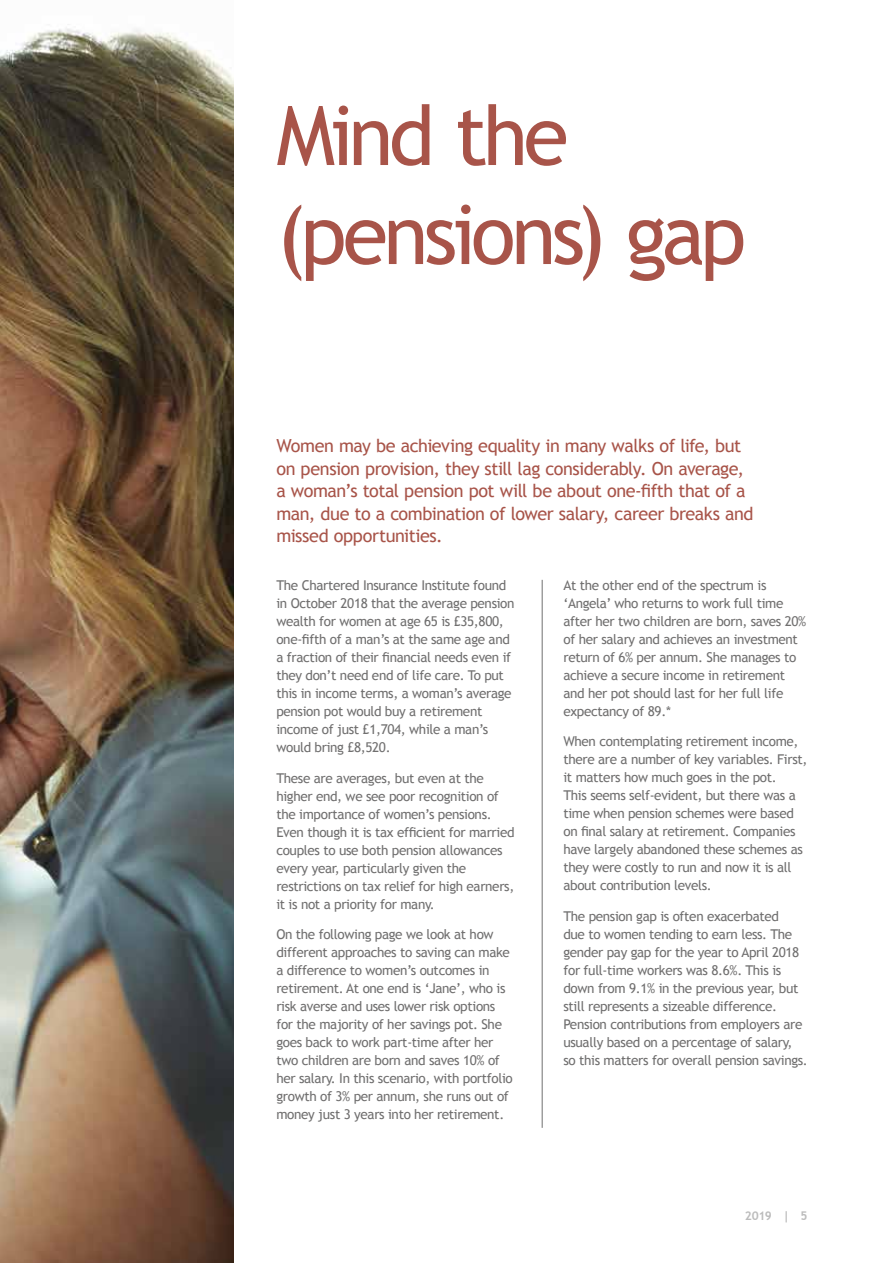
<style>
.page{position:relative;width:893px;height:1263px;background:#fff}
.page>*{position:absolute;margin:0;border:0;box-sizing:border-box;transform-origin:0 0}
.t1{font:82.5px/99px "Trebuchet MS";letter-spacing:-.055em;color:#a85449}
.t2{font:18px/22.5px "Trebuchet MS";letter-spacing:-.025em;color:#a85449}
.t3{font:13.5px/18px "Trebuchet MS";letter-spacing:-.025em;color:#706f6f}
.t4{font:700 12px "Trebuchet MS";color:#bcbcbc}
</style>
<div class="page">
<img style="left:0;top:24px;width:234px;height:1239px">
<hr style="left:542px;top:580px;width:1px;height:548px;background:#706f6f">
<h1 class="t1" style="left:276px;top:87px;width:471px">Mind the (pensions) gap</h1>
<p class="t2" style="left:276px;top:435px;width:479px">Women may be achieving equality in many walks of life, but on pension provision, they still lag considerably. On average, a woman’s total pension pot will be about one-fifth that of a man, due to a combination of lower salary, career breaks and missed opportunities.</p>
<p class="t3" style="left:276px;top:576px;width:240px">The Chartered Insurance Institute found in October 2018 that the average pension wealth for women at age 65 is £35,800, one-fifth of a man’s at the same age and a fraction of their financial needs even if they don’t need end of life care. To put this in income terms, a woman’s average pension pot would buy a retirement income of just £1,704, while a man’s would bring £8,520.</p>
<p class="t3" style="left:276px;top:769px;width:240px">These are averages, but even at the higher end, we see poor recognition of the importance of women’s pensions.<br>Even though it is tax efficient for married couples to use both pension allowances every year, particularly given the restrictions on tax relief for high earners, it is not a priority for many.</p>
<p class="t3" style="left:276px;top:926px;width:238px">On the following page we look at how different approaches to saving can make a difference to women’s outcomes in retirement. At one end is ‘Jane’, who is risk averse and uses lower risk options for the majority of her savings pot. She goes back to work part-time after her two children are born and saves 10% of her salary. In this scenario, with portfolio growth of 3% per annum, she runs out of money just 3 years into her retirement.</p>
<p class="t3" style="left:563px;top:576px;width:244px">At the other end of the spectrum is ‘Angela’ who returns to work full time after her two children are born, saves 20% of her salary and achieves an investment return of 6% per annum. She manages to achieve a secure income in retirement and her pot should last for her full life expectancy of 89.*</p>
<p class="t3" style="left:563px;top:733px;width:245px">When contemplating retirement income, there are a number of key variables. First, it matters how much goes in the pot.<br>This seems self-evident, but there was a time when pension schemes were based on final salary at retirement. Companies have largely abandoned these schemes as they were costly to run and now it is all about contribution levels.</p>
<p class="t3" style="left:563px;top:907px;width:246px">The pension gap is often exacerbated<br>due to women tending to earn less. The gender pay gap for the year to April 2018 for full-time workers was 8.6%. This is down from 9.1% in the previous year, but still represents a sizeable difference.<br>Pension contributions from employers are usually based on a percentage of salary, so this matters for overall pension savings.</p>
<p class="t4" style="left:745px;top:1209px;width:64px">2019 | 5</p>
</div>
